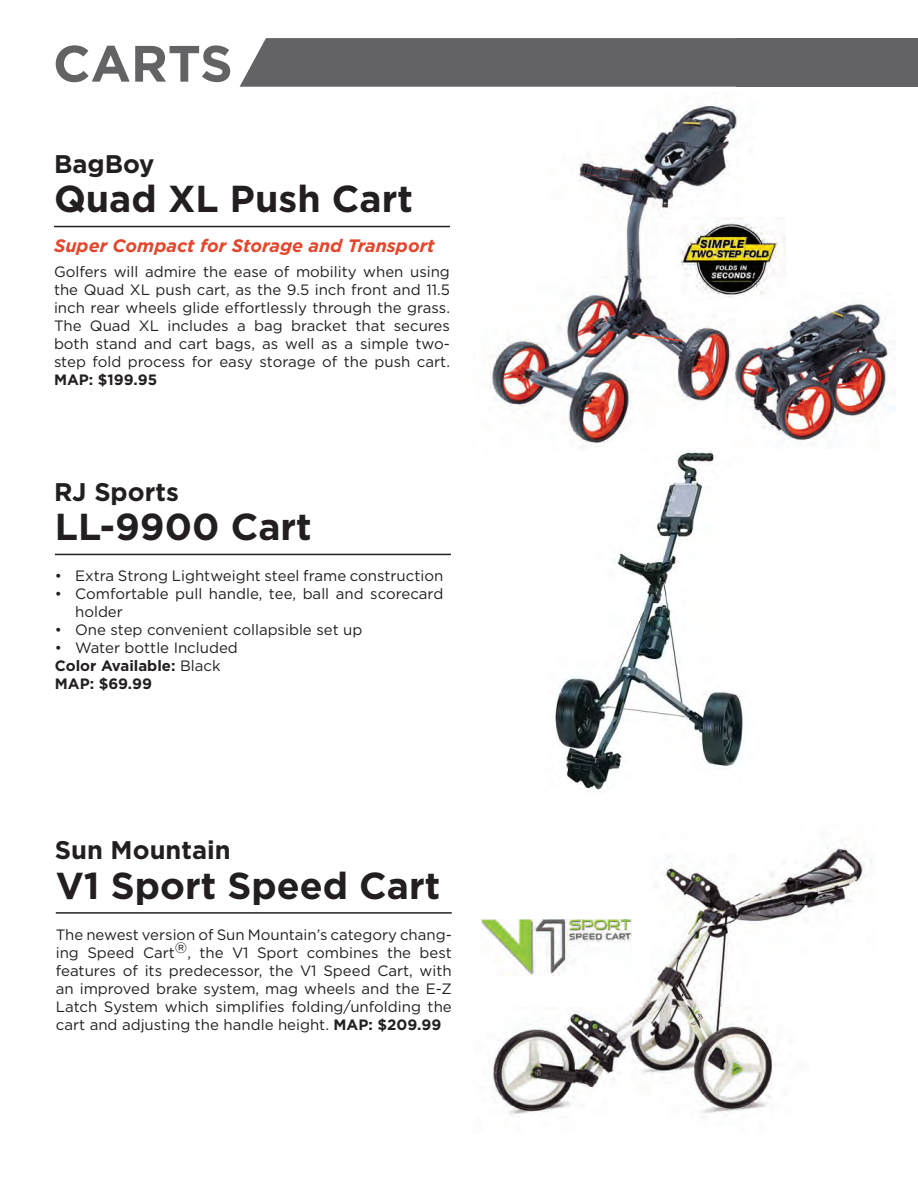
<style>
.page{position:relative;width:918px;height:1188px;background:#fff}
.page>*{position:absolute;margin:0;border:0;box-sizing:border-box;transform-origin:0 0}
.t1{font:700 51px "Gotham HTF";color:#636366}
.t2{font:700 37.5px "Gotham HTF";color:#231f20}
.t3{font:700 25.5px "Gotham HTF";color:#231f20}
.t4{font:italic 700 18px "Gotham HTF";color:#e4462c}
.t5{font:15px/18px "Gotham HTF";color:#231f20;text-align:justify}
.t6{font:700 15px "Gotham HTF";color:#231f20}
.s1{font-weight:700}
.s2{font-weight:400}
</style>
<div class="page">
<hr style="left:55px;top:554px;width:396px;height:1px;background:#231f20">
<img style="left:555px;top:458px;width:188px;height:333px">
<div style="left:240px;top:38px;width:496px;height:49px;background:#636366"></div>
<img style="left:760px;top:300px;width:136px;height:144px">
<img style="left:488px;top:105px;width:272px;height:353px">
<img style="left:676px;top:218px;width:110px;height:81px">
<hr style="left:54px;top:226px;width:396px;height:1px;background:#231f20">
<img style="left:480px;top:842px;width:392px;height:276px">
<img style="left:481px;top:920px;width:150px;height:56px">
<hr style="left:56px;top:912px;width:396px;height:2px;background:#231f20">
<div style="left:736px;top:38px;width:182px;height:49px;background:#636366"></div>
<p class="t1" style="left:53px;top:34px;width:181px">CARTS</p>
<p class="t3" style="left:54px;top:149px;width:102px">BagBoy</p>
<p class="t2" style="left:54px;top:177px;width:361px">Quad XL Push Cart</p>
<p class="t4" style="left:54px;top:236px;width:382px">Super Compact for Storage and Transport</p>
<p class="t5" style="left:54px;top:263px;width:398px">Golfers will admire the ease of mobility when using the Quad XL push cart, as the 9.5 inch front and 11.5 inch rear wheels glide effortlessly through the grass.<br>The Quad XL includes a bag bracket that secures both stand and cart bags, as well as a simple two&shy;step fold process for easy storage of the push cart.<br><span class="s1">MAP: $199.95</span></p>
<p class="t3" style="left:54px;top:477px;width:126px">RJ Sports</p>
<p class="t2" style="left:55px;top:505px;width:258px">LL-9900 Cart</p>
<p class="t5" style="left:55px;top:567px;width:390px">• Extra Strong Lightweight steel frame construction</p>
<p class="t5" style="left:75px;top:585px;width:370px;text-indent:-20px">• Comfortable pull handle, tee, ball and scorecard holder</p>
<p class="t5" style="left:55px;top:621px;width:309px">• One step convenient collapsible set up</p>
<p class="t5" style="left:55px;top:639px;width:184px">• Water bottle Included</p>
<p class="t6" style="left:55px;top:657px;width:167px">Color Available: <span class="s2">Black</span></p>
<p class="t6" style="left:55px;top:675px;width:99px">MAP: $69.99</p>
<p class="t3" style="left:55px;top:835px;width:177px">Sun Mountain</p>
<p class="t2" style="left:56px;top:864px;width:386px">V1 Sport Speed Cart</p>
<p class="t5" style="left:56px;top:925px;width:398px">The newest version of Sun Mountain’s category chang&shy;ing Speed Cart®, the V1 Sport combines the best features of its predecessor, the V1 Speed Cart, with an improved brake system, mag wheels and the E-Z Latch System which simplifies folding/unfolding the cart and adjusting the handle height. <span class="s1">MAP: $209.99</span></p>
</div>
